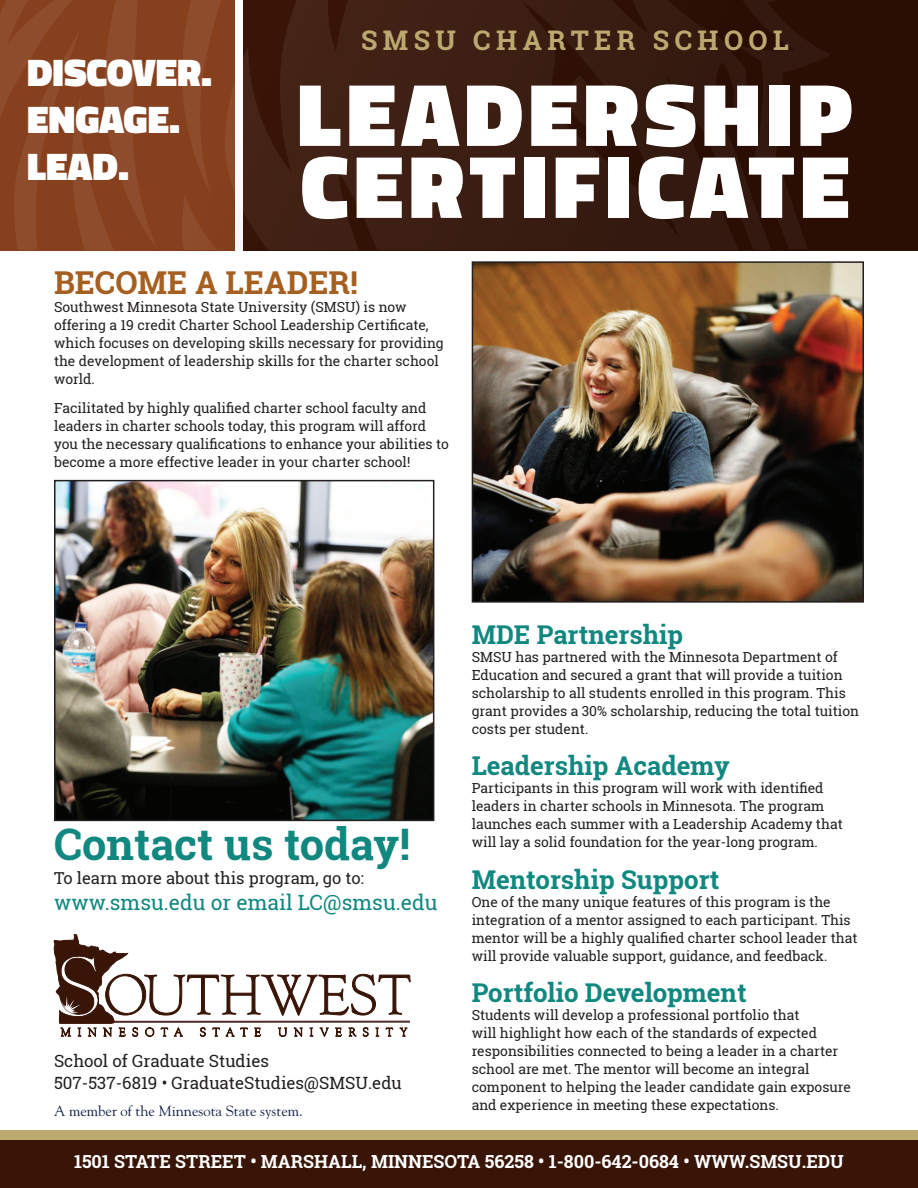
<style>
.page{position:relative;width:918px;height:1188px;background:#fff}
.page>*{position:absolute;margin:0;border:0;box-sizing:border-box;transform-origin:0 0}
.t1{font:900 90px/72px "Titillium Web";letter-spacing:.06em;color:#fff}
.t2{font:700 43.5px "Roboto Slab";color:#10887f}
.t3{font:900 39px/46.8px "Titillium Web";color:#fff}
.t4{font:700 31.5px "Roboto Slab";color:#a55f20}
.t5{font:700 27px "Roboto Slab";letter-spacing:.2em;color:#bba970}
.t6{font:700 25.8px "Roboto Slab";color:#10887f}
.t7{font:21px "Roboto Slab";color:#10887f}
.t8{font:700 18px "Roboto Slab";color:#fff}
.t9{font:16.8px/22.5px "Roboto Slab";color:#231f20}
.t10{font:16.5px "Roboto Slab";color:#231f20}
.t11{font:14.55px "Goudy";color:#121c48}
.t12{font:13.8px/18px "Roboto Slab";color:#231f20}
</style>
<div class="page">
<img style="left:475px;top:264px;width:386px;height:336px">
<div style="left:472px;top:261px;width:392px;height:342px;border:2px solid #231f20"></div>
<svg style="left:0;top:0;width:918px;height:251px;background:#4c2514"></svg>
<svg style="left:54px;top:934px;width:356px;height:103px"></svg>
<img style="left:57px;top:483px;width:374px;height:335px">
<div style="left:54px;top:480px;width:380px;height:341px;border:2px solid #231f20"></div>
<div style="left:0;top:1140px;width:918px;height:48px;background:#391507"></div>
<div style="left:0;top:1130px;width:918px;height:10px;background:#bba970"></div>
<h3 class="t3" style="left:27px;top:50px;width:187px">DISCOVER.<br>ENGAGE.<br>LEAD.</h3>
<h3 class="t5" style="left:361px;top:22px;width:429px">SMSU CHARTER SCHOOL</h3>
<h1 class="t1" style="left:297px;top:79px;width:557px">LEADERSHIP<br>CERTIFICATE</h1>
<h3 class="t4" style="left:54px;top:261px;width:306px">BECOME A LEADER!</h3>
<p class="t12" style="left:54px;top:298px;width:391px">Southwest Minnesota State University (SMSU) is now offering a 19 credit Charter School Leadership Certificate, which focuses on developing skills necessary for providing the development of leadership skills for the charter school world.</p>
<p class="t12" style="left:54px;top:399px;width:396px">Facilitated by highly qualified charter school faculty and leaders in charter schools today, this program will afford you the necessary qualifications to enhance your abilities to become a more effective leader in your charter school!</p>
<h3 class="t6" style="left:472px;top:617px;width:213px">MDE Partnership</h3>
<p class="t12" style="left:472px;top:647px;width:389px">SMSU has partnered with the Minnesota Department of Education and secured a grant that will provide a tuition scholarship to all students enrolled in this program. This grant provides a 30% scholarship, reducing the total tuition costs per student.</p>
<h3 class="t6" style="left:472px;top:748px;width:260px">Leadership Academy</h3>
<p class="t12" style="left:472px;top:779px;width:373px">Participants in this program will work with identified leaders in charter schools in Minnesota. The program launches each summer with a Leadership Academy that will lay a solid foundation for the year-long program.</p>
<h3 class="t6" style="left:472px;top:862px;width:249px">Mentorship Support</h3>
<p class="t12" style="left:472px;top:893px;width:387px">One of the many unique features of this program is the integration of a mentor assigned to each participant. This mentor will be a highly qualified charter school leader that will provide valuable support, guidance, and feedback.</p>
<h3 class="t6" style="left:472px;top:975px;width:277px">Portfolio Development</h3>
<p class="t12" style="left:472px;top:1006px;width:381px">Students will develop a professional portfolio that<br>will highlight how each of the standards of expected responsibilities connected to being a leader in a charter school are met. The mentor will become an integral component to helping the leader candidate gain exposure and experience in meeting these expectations.</p>
<h2 class="t2" style="left:54px;top:814px;width:358px">Contact us today!</h2>
<p class="t10" style="left:54px;top:867px;width:312px">To learn more about this program, go to:</p>
<h3 class="t7" style="left:54px;top:888px;width:385px">www.smsu.edu or email LC@smsu.edu</h3>
<p class="t9" style="left:54px;top:1049px;width:349px">School of Graduate Studies<br>507-537-6819 • GraduateStudies@SMSU.edu</p>
<p class="t11" style="left:54px;top:1102px;width:250px">A member of the Minnesota State system.</p>
<h3 class="t8" style="left:74px;top:1149px;width:771px">1501 STATE STREET • MARSHALL, MINNESOTA 56258 • 1-800-642-0684 • WWW.SMSU.EDU</h3>
</div>
